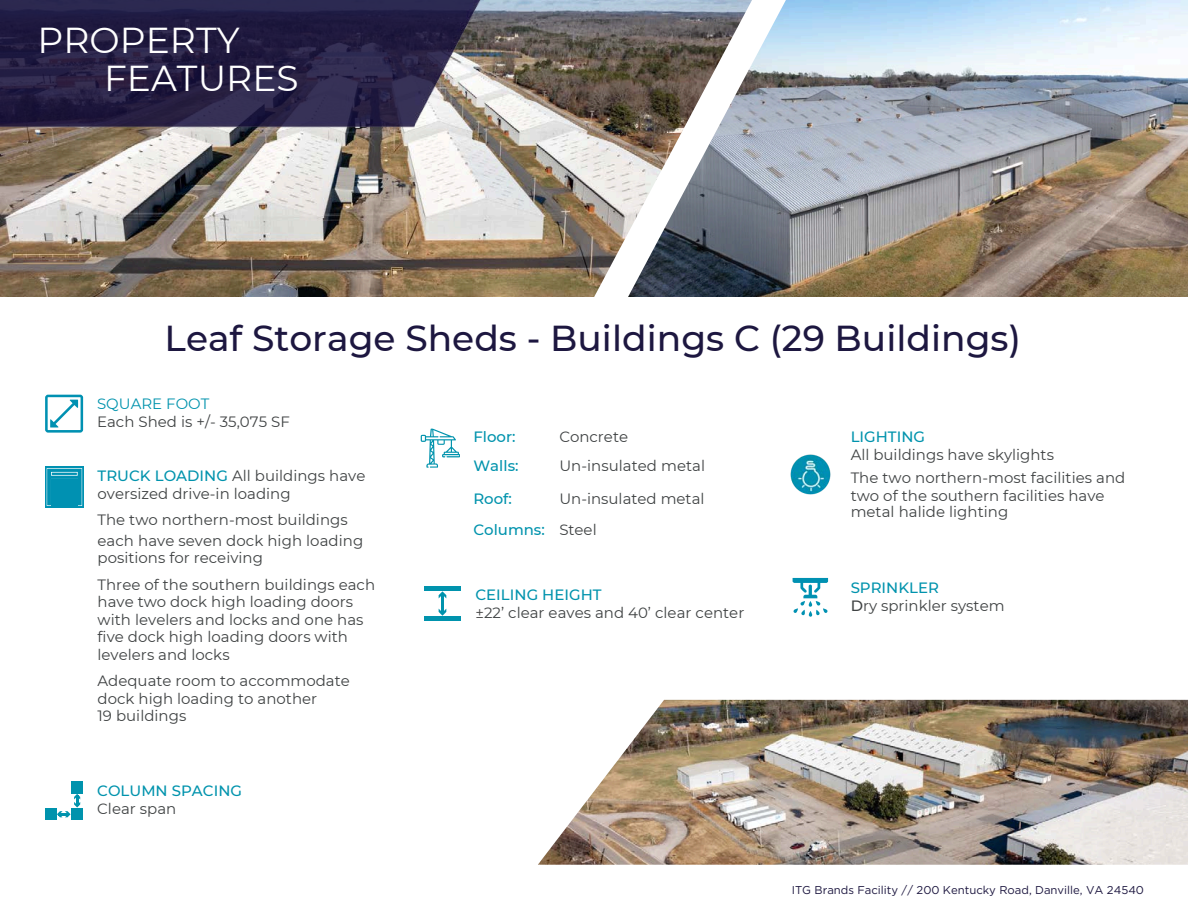
<style>
.page{position:relative;width:1188px;height:918px;background:#fff}
.page>*{position:absolute;margin:0;border:0;box-sizing:border-box;transform-origin:0 0}
.t1{font:500 36px "Montserrat";color:#1d1740}
.t2{font:36px/38.2px "Montserrat";color:#fff}
.t3{font:15px/18px "Montserrat";color:#3f4243}
.t4{font:500 15px/29.2px "Montserrat";color:#0093ad}
.t5{font:11.4px "Gotham";color:#1d1740}
.s1{color:#0093ad}
.s2{font-weight:500;color:#0093ad}
.s3{font-weight:400;color:#3f4243}
.s4{color:#474747}
.s5{font-weight:500}
</style>
<div class="page">
<img style="left:752px;top:0;width:436px;height:297px">
<img style="left:0;top:0;width:752px;height:297px">
<img style="left:538px;top:700px;width:650px;height:165px">
<svg style="left:45px;top:395px;width:38px;height:38px"></svg>
<svg style="left:45px;top:466px;width:39px;height:41px"></svg>
<svg style="left:47px;top:468px;width:35px;height:38px"></svg>
<img style="left:0;top:0;width:502px;height:154px">
<svg style="left:421px;top:429px;width:39px;height:39px"></svg>
<hr style="left:441px;top:594px;width:3px;height:19px;background:#0093ad">
<svg style="left:439px;top:591px;width:7px;height:7px"></svg>
<svg style="left:439px;top:609px;width:7px;height:7px"></svg>
<hr style="left:425px;top:587px;width:35px;height:4px;background:#0093ad">
<hr style="left:425px;top:617px;width:35px;height:4px;background:#0093ad">
<div style="left:71px;top:782px;width:12px;height:11px;background:#0093ad"></div>
<div style="left:71px;top:808px;width:12px;height:12px;background:#0093ad"></div>
<div style="left:45px;top:808px;width:11px;height:12px;background:#0093ad"></div>
<svg style="left:57px;top:794px;width:23px;height:23px"></svg>
<img style="left:790px;top:454px;width:41px;height:41px">
<svg style="left:793px;top:578px;width:35px;height:39px"></svg>
<h3 class="t2" style="left:104px;top:21px;width:196px;text-indent:-67px">PROPERTY<br>FEATURES</h3>
<h2 class="t1" style="left:165px;top:316px;width:858px">Leaf Storage Sheds - Buildings C (29 Buildings)</h2>
<h4 class="t3" style="left:97px;top:395px;width:194px"><span class="s1">SQUARE FOOT<br></span>Each Shed is +/- 35,075 SF</h4>
<h4 class="t3" style="left:98px;top:467px;width:269px"><span class="s2">TRUCK LOADING</span> All buildings have oversized drive-in loading</h4>
<h4 class="t3" style="left:98px;top:509px;width:267px;line-height:21.3px">The two northern-most buildings each have seven dock high loading</h4>
<h4 class="t3" style="left:98px;top:544px;width:279px;line-height:27px">positions for receiving<br>Three of the southern buildings each</h4>
<h4 class="t3" style="left:98px;top:593px;width:268px">have two dock high loading doors with levelers and locks and one has five dock high loading doors with levelers and locks</h4>
<h4 class="t3" style="left:98px;top:671px;width:254px">Adequate room to accommodate</h4>
<h4 class="t3" style="left:98px;top:690px;width:221px;line-height:16.8px">dock high loading to another<br>19 buildings</h4>
<p class="t4" style="left:97px;top:782px;width:146px;line-height:18px">COLUMN SPACING<br><span class="s3">Clear span</span></p>
<h4 class="t4" style="left:473px;top:422px;width:47px">Floor:<br>Walls:</h4>
<h4 class="t4" style="left:473px;top:483px;width:73px;line-height:31.5px">Roof:<br>Columns:</h4>
<h4 class="t3" style="left:559px;top:422px;width:147px;line-height:29.2px">Concrete<br>Un-insulated metal</h4>
<h4 class="t3" style="left:559px;top:483px;width:147px;line-height:31.5px">Un-insulated metal<br>Steel</h4>
<h4 class="t3" style="left:475px;top:585px;width:270px"><span class="s2">CEILING HEIGHT<br></span><span class="s4">±</span>22’ clear eaves and 40’ clear center</h4>
<h4 class="t3" style="left:851px;top:428px;width:205px"><span class="s2">LIGHTING<br></span>All buildings have skylights</h4>
<h4 class="t3" style="left:851px;top:469px;width:276px;line-height:17.4px">The two northern-most facilities and two of the southern facilities have metal halide lighting</h4>
<p class="t3" style="left:851px;top:578px;width:155px"><span class="s2">SPRINKLER<br></span><span class="s5">D</span>ry sprinkler system</p>
<p class="t5" style="left:792px;top:883px;width:354px">ITG Brands Facility // 200 Kentucky Road, Danville, VA 24540</p>
</div>
